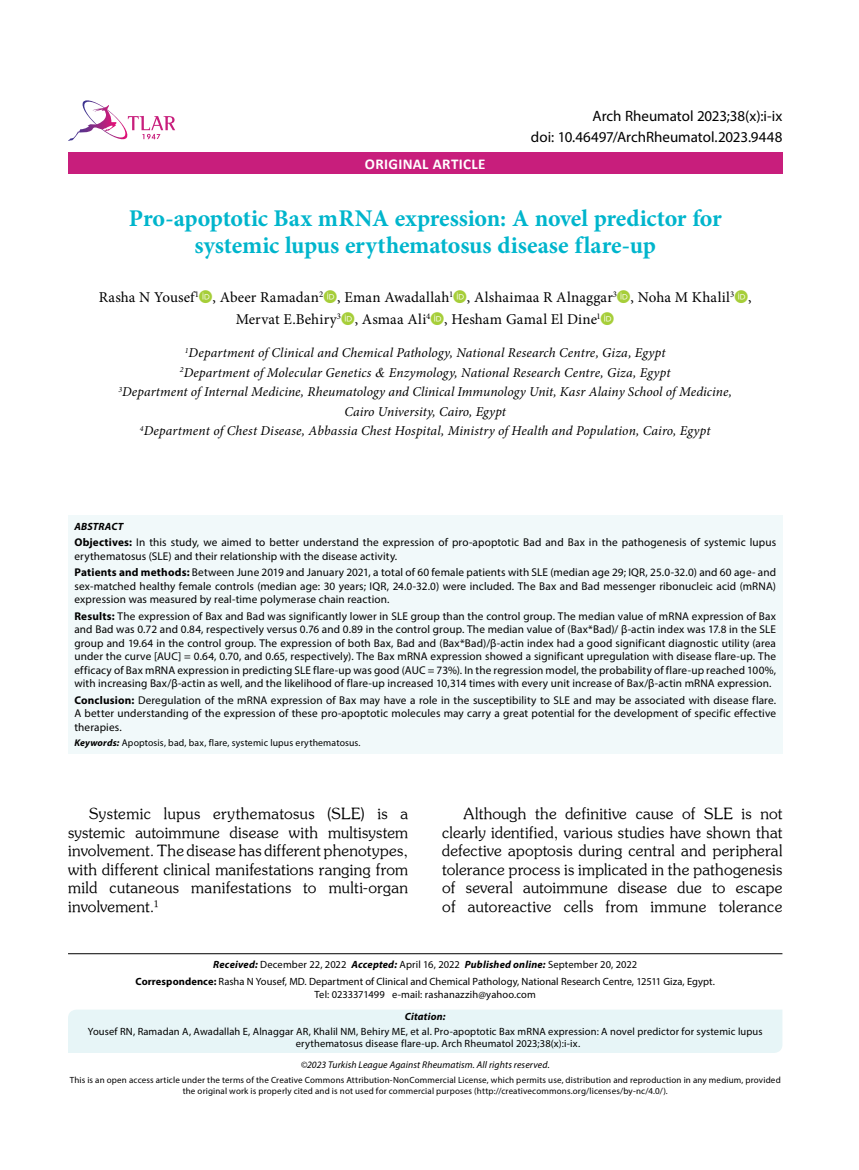
<style>
.page{position:relative;width:859px;height:1170px;background:#fff}
.page>*{position:absolute;margin:0;border:0;box-sizing:border-box;transform-origin:0 0}
.t1{font:700 24px/27px "Minion Pro";letter-spacing:-.01em;color:#00b5cc;text-align:center}
.t2{font:15.45px/18.6px "Souvenir Turk";letter-spacing:.02em;color:#000;text-align:justify}
.t3{font:15px/22.5px "Minion Pro";letter-spacing:.01em;color:#000}
.t4{font:15px "Myriad Pro";color:#000}
.t5{font:700 15px "Calibri";letter-spacing:.02em;color:#fff}
.t6{font:italic 13.5px/19.5px "Minion Pro";letter-spacing:.01em;color:#000;text-align:center}
.t7{font:11.25px/13.5px "Myriad Pro";letter-spacing:.01em;color:#000;text-align:justify}
.t8{font:10.5px/16.8px "Myriad Pro";letter-spacing:.01em;color:#000;text-align:center}
.t9{font:italic 700 10.5px "Myriad Pro";letter-spacing:.02em;color:#000}
.t10{font:9.75px "Myriad Pro";letter-spacing:.015em;color:#000}
.t11{font:italic 9.75px "Myriad Pro";letter-spacing:.01em;color:#000}
.t12{font:9px/10.8px "Myriad Pro";letter-spacing:.015em;color:#000;text-align:center}
.s1{font-family:"Times"}
.s2{font-weight:700}
.s3{font-weight:700;font-style:italic}
</style>
<div class="page">
<div style="left:68px;top:152px;width:714px;height:22px;background:#c81e7c"></div>
<svg style="left:68px;top:100px;width:107px;height:41px"></svg>
<div style="left:68px;top:515px;width:714px;height:238px;background:#f1f9fa"></div>
<hr style="left:68px;top:953px;width:714px;height:1px;background:#000">
<div style="left:68px;top:1010px;width:714px;height:42px;background:#e7f5f7"></div>
<h3 class="t4" style="left:593px;top:107px;width:191px">Arch Rheumatol 2023;38(x):i-ix</h3>
<h3 class="t4" style="left:531px;top:127px;width:253px">doi: 10.46497/ArchRheumatol.2023.9448</h3>
<h3 class="t5" style="left:365px;top:153px;width:122px">ORIGINAL ARTICLE</h3>
<h1 class="t1" style="left:129px;top:204px;width:594px">Pro-apoptotic Bax mRNA expression: A novel predictor for systemic lupus erythematosus disease flare-up</h1>
<h3 class="t3" style="left:236px;top:286px;width:517px;text-indent:-137px">Rasha N Yousef<sup>1</sup> , Abeer Ramadan<sup>2</sup> , Eman Awadallah<sup>1</sup> , Alshaimaa R Alnaggar<sup>3</sup> , Noha M Khalil<sup>3</sup> ,<br>Mervat E.Behiry<sup>3</sup> , Asmaa Ali<sup>4</sup> , Hesham Gamal El Dine<sup>1</sup></h3>
<p class="t6" style="left:118px;top:343px;width:615px"><sup>1</sup>Department of Clinical and Chemical Pathology, National Research Centre, Giza, Egypt<br><sup>2</sup>Department of Molecular Genetics <span class="s1">&amp;</span> Enzymology, National Research Centre, Giza, Egypt<br><sup>3</sup>Department of Internal Medicine, Rheumatology and Clinical Immunology Unit, Kasr Alainy School of Medicine, Cairo University, Cairo, Egypt<br><sup>4</sup>Department of Chest Disease, Abbassia Chest Hospital, Ministry of Health and Population, Cairo, Egypt</p>
<p class="t9" style="left:74px;top:519px;width:50px">ABSTRACT</p>
<p class="t7" style="left:74px;top:535px;width:703px"><span class="s2">Objectives:</span> In this study, we aimed to better understand the expression of pro-apoptotic Bad and Bax in the pathogenesis of systemic lupus erythematosus (SLE) and their relationship with the disease activity.</p>
<p class="t7" style="left:74px;top:565px;width:703px"><span class="s2">Patients and methods:</span> Between June 2019 and January 2021, a total of 60 female patients with SLE (median age 29; IQR, 25.0-32.0) and 60 age- and sex-matched healthy female controls (median age: 30 years; IQR, 24.0-32.0) were included. The Bax and Bad messenger ribonucleic acid (mRNA) expression was measured by real-time polymerase chain reaction.</p>
<p class="t7" style="left:74px;top:609px;width:703px"><span class="s2">Results:</span> The expression of Bax and Bad was significantly lower in SLE group than the control group. The median value of mRNA expression of Bax and Bad was 0.72 and 0.84, respectively versus 0.76 and 0.89 in the control group. The median value of (Bax*Bad)/ β-actin index was 17.8 in the SLE group and 19.64 in the control group. The expression of both Bax, Bad and (Bax*Bad)/β-actin index had a good significant diagnostic utility (area under the curve [AUC] = 0.64, 0.70, and 0.65, respectively). The Bax mRNA expression showed a significant upregulation with disease flare-up. The efficacy of Bax mRNA expression in predicting SLE flare-up was good (AUC = 73%). In the regression model, the probability of flare-up reached 100%, with increasing Bax/β-actin as well, and the likelihood of flare-up increased 10,314 times with every unit increase of Bax/β-actin mRNA expression.</p>
<p class="t7" style="left:74px;top:693px;width:703px"><span class="s2">Conclusion:</span> Deregulation of the mRNA expression of Bax may have a role in the susceptibility to SLE and may be associated with disease flare.<br>A better understanding of the expression of these pro-apoptotic molecules may carry a great potential for the development of specific effective therapies.</p>
<p class="t10" style="left:74px;top:736px;width:288px"><span class="s3">Keywords:</span> Apoptosis, bad, bax, flare, systemic lupus erythematosus.</p>
<p class="t2" style="left:68px;top:803px;width:342px;text-indent:21px">Systemic lupus erythematosus (SLE) is a systemic autoimmune disease with multisystem involvement. The disease has different phenotypes, with different clinical manifestations ranging from mild cutaneous manifestations to multi-organ involvement.<sup>1</sup></p>
<p class="t2" style="left:442px;top:803px;width:342px;text-indent:21px">Although the definitive cause of SLE is not clearly identified, various studies have shown that defective apoptosis during central and peripheral tolerance process is implicated in the pathogenesis of several autoimmune disease due to escape of autoreactive cells from immune tolerance</p>
<p class="t8" style="left:136px;top:955px;width:581px"><span class="s3">Received:</span> December 22, 2022 <span class="s3">Accepted:</span> April 16, 2022 <span class="s3">Published online:</span> September 20, 2022<br><span class="s2">Correspondence:</span> Rasha N Yousef, MD. Department of Clinical and Chemical Pathology, National Research Centre, 12511 Giza, Egypt.</p>
<p class="t8" style="left:314px;top:985px;width:223px">Tel: 0233371499 e-mail: rashanazzih@yahoo.com</p>
<p class="t9" style="left:405px;top:1009px;width:42px">Citation:</p>
<p class="t8" style="left:296px;top:1024px;width:468px;line-height:12.6px;text-align:left;text-indent:-208px">Yousef RN, Ramadan A, Awadallah E, Alnaggar AR, Khalil NM, Behiry ME, et al. Pro-apoptotic Bax mRNA expression: A novel predictor for systemic lupus erythematosus disease flare-up. Arch Rheumatol 2023;38(x):i-ix.</p>
<p class="t11" style="left:301px;top:1058px;width:251px">©2023 Turkish League Against Rheumatism. All rights reserved.</p>
<p class="t12" style="left:70px;top:1074px;width:713px">This is an open access article under the terms of the Creative Commons Attribution-NonCommercial License, which permits use, distribution and reproduction in any medium, provided the original work is properly cited and is not used for commercial purposes (http://creativecommons.org/licenses/by-nc/4.0/).</p>
</div>
